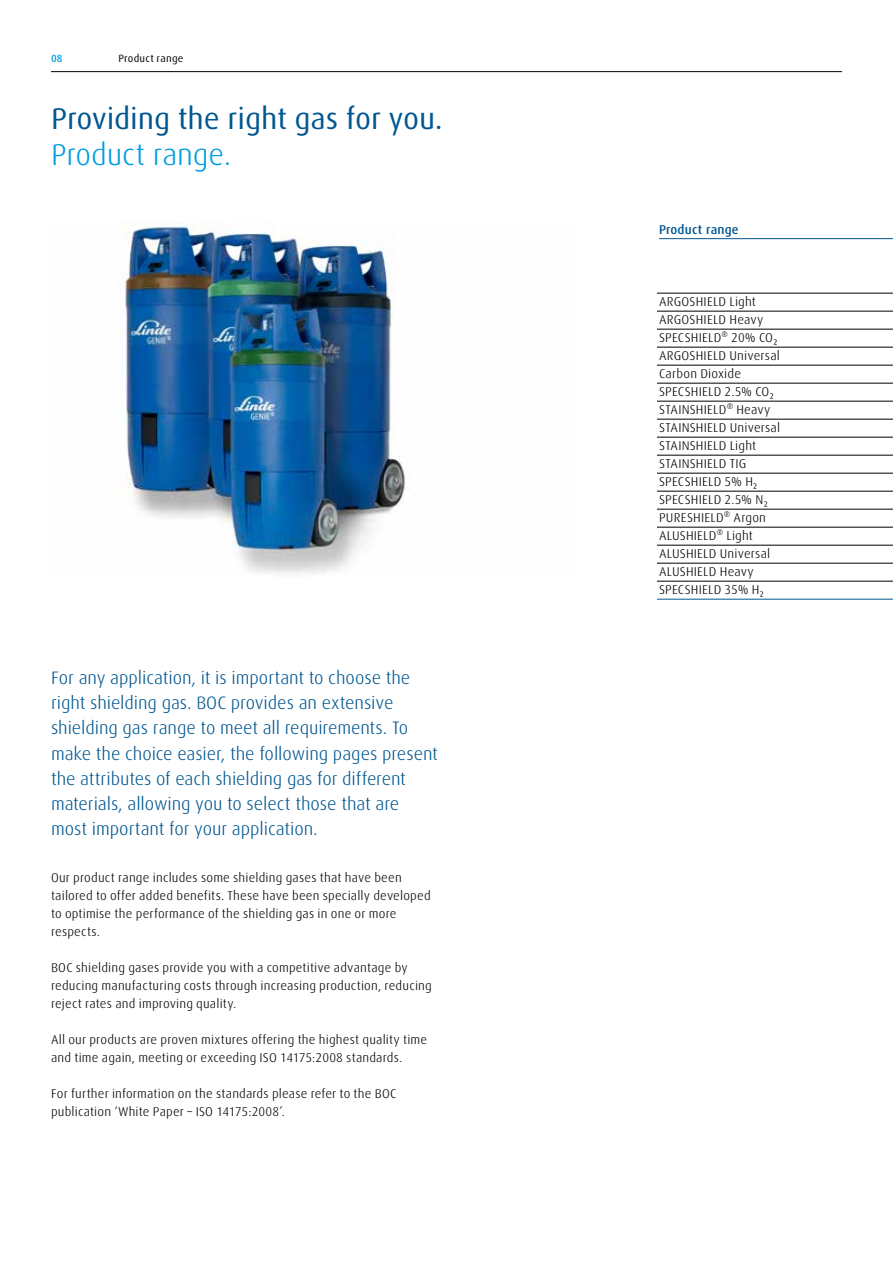
<style>
.page{position:relative;width:893px;height:1263px;background:#fff}
.page>*{position:absolute;margin:0;border:0;box-sizing:border-box;transform-origin:0 0}
.t1{font:30px "Linde Dax Global";letter-spacing:-.01em;color:#005791}
.t2{font:300 30px "Linde Dax Global";letter-spacing:-.01em;color:#009ee0}
.t3{font:300 18px/25.2px "Linde Dax Global";letter-spacing:-.005em;color:#005791}
.t4{font:300 12.75px/18px "Linde Dax Global";letter-spacing:.01em;color:#000}
.t5{font:500 12.75px "Linde Dax Global";letter-spacing:.015em;color:#005791}
.t6{font:10.5px "Linde Dax Global";letter-spacing:.02em;color:#000}
.t7{font:500 10.5px "Linde Dax Global";color:#009ee0}
</style>
<div class="page">
<img style="left:122px;top:222px;width:283px;height:352px">
<hr style="left:51px;top:71px;width:791px;height:1px;background:#000">
<hr style="left:657px;top:293px;width:236px;height:1px;background:#000">
<hr style="left:657px;top:311px;width:236px;height:1px;background:#000">
<hr style="left:657px;top:329px;width:236px;height:1px;background:#000">
<hr style="left:657px;top:347px;width:236px;height:1px;background:#000">
<hr style="left:657px;top:365px;width:236px;height:1px;background:#000">
<hr style="left:657px;top:401px;width:236px;height:1px;background:#000">
<hr style="left:657px;top:419px;width:236px;height:1px;background:#000">
<hr style="left:657px;top:437px;width:236px;height:1px;background:#000">
<hr style="left:657px;top:473px;width:236px;height:1px;background:#000">
<hr style="left:657px;top:491px;width:236px;height:1px;background:#000">
<hr style="left:657px;top:527px;width:236px;height:1px;background:#000">
<hr style="left:657px;top:545px;width:236px;height:1px;background:#000">
<hr style="left:657px;top:563px;width:236px;height:1px;background:#000">
<hr style="left:657px;top:383px;width:236px;height:1px;background:#000">
<hr style="left:657px;top:455px;width:236px;height:1px;background:#000">
<hr style="left:657px;top:509px;width:236px;height:1px;background:#000">
<hr style="left:657px;top:581px;width:236px;height:1px;background:#000">
<hr style="left:657px;top:599px;width:236px;height:1px;background:#005791">
<hr style="left:659px;top:238px;width:234px;height:1px;background:#005791">
<p class="t7" style="left:51px;top:52px;width:13px">08</p>
<p class="t6" style="left:118px;top:52px;width:67px">Product range</p>
<h1 class="t1" style="left:51px;top:101px;width:393px">Providing the right gas for you.</h1>
<h1 class="t2" style="left:51px;top:137px;width:182px">Product range.</h1>
<p class="t3" style="left:51px;top:665px;width:388px">For any application, it is important to choose the right shielding gas. BOC provides an extensive shielding gas range to meet all requirements. To make the choice easier, the following pages present the attributes of each shielding gas for different materials, allowing you to select those that are most important for your application.</p>
<p class="t4" style="left:51px;top:869px;width:381px">Our product range includes some shielding gases that have been tailored to offer added benefits. These have been specially developed to optimise the performance of the shielding gas in one or more respects.</p>
<p class="t4" style="left:51px;top:959px;width:382px">BOC shielding gases provide you with a competitive advantage by reducing manufacturing costs through increasing production, reducing reject rates and improving quality.</p>
<p class="t4" style="left:51px;top:1031px;width:378px">All our products are proven mixtures offering the highest quality time and time again, meeting or exceeding ISO 14175:2008 standards.</p>
<p class="t4" style="left:51px;top:1085px;width:347px">For further information on the standards please refer to the BOC publication ‘White Paper – ISO 14175:2008’.</p>
<p class="t5" style="left:659px;top:222px;width:81px">Product range</p>
<p class="t4" style="left:659px;top:293px;width:123px">ARGOSHIELD Light<br>ARGOSHIELD Heavy<br>SPECSHIELD® 20% CO₂<br>ARGOSHIELD Universal<br>Carbon Dioxide<br>SPECSHIELD 2.5% CO₂<br>STAINSHIELD® Heavy<br>STAINSHIELD Universal<br>STAINSHIELD Light<br>STAINSHIELD TIG<br>SPECSHIELD 5% H₂<br>SPECSHIELD 2.5% N₂<br>PURESHIELD® Argon<br>ALUSHIELD® Light<br>ALUSHIELD Universal<br>ALUSHIELD Heavy<br>SPECSHIELD 35% H₂</p>
</div>
